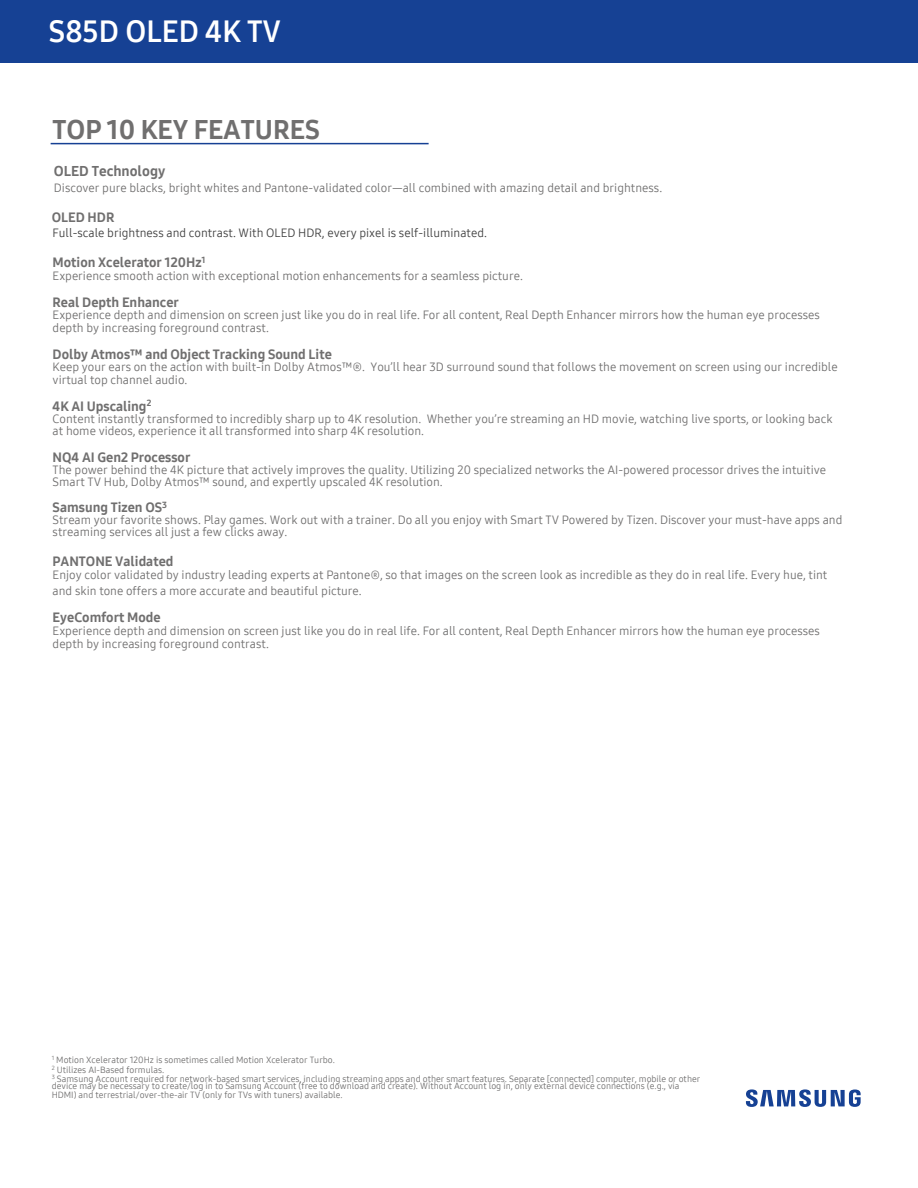
<style>
.page{position:relative;width:918px;height:1188px;background:#fff}
.page>*{position:absolute;margin:0;border:0;box-sizing:border-box;transform-origin:0 0}
.t1{font:30px "Samsung One 700";color:#fff}
.t2{font:27px "Samsung One 800";color:#706f6f}
.t3{font:14.25px "Samsung One 800";color:#706f6f}
.t4{font:13.5px "Samsung One 800";color:#706f6f}
.t5{font:12px/12.1px "Samsung One 400";color:#706f6f}
.t6{font:12px "Samsung One 400";color:#404040}
.t7{font:9px/9.4px "Samsung One 400";color:#706f6f}
</style>
<div class="page">
<div style="left:0;top:0;width:918px;height:62px;background:#164194"></div>
<svg style="left:746px;top:1089px;width:115px;height:18px"></svg>
<hr style="left:51px;top:143px;width:378px;height:1px;background:#164194">
<h1 class="t1" style="left:49px;top:11px;width:234px">S85D OLED 4K TV</h1>
<h2 class="t2" style="left:53px;top:111px;width:269px">TOP 10 KEY FEATURES</h2>
<p class="t3" style="left:54px;top:162px;width:113px">OLED Technology</p>
<p class="t5" style="left:54px;top:181px;width:610px">Discover pure blacks, bright whites and Pantone-validated color—all combined with amazing detail and brightness.</p>
<p class="t4" style="left:52px;top:208px;width:64px">OLED HDR</p>
<p class="t6" style="left:53px;top:224px;width:436px">Full-scale brightness and contrast. With OLED HDR, every pixel is self-illuminated.</p>
<p class="t4" style="left:53px;top:253px;width:155px">Motion Xcelerator 120Hz<sup>1</sup></p>
<p class="t5" style="left:53px;top:269px;width:472px">Experience smooth action with exceptional motion enhancements for a seamless picture.</p>
<p class="t4" style="left:53px;top:293px;width:128px">Real Depth Enhancer</p>
<p class="t5" style="left:53px;top:309px;width:769px">Experience depth and dimension on screen just like you do in real life. For all content, Real Depth Enhancer mirrors how the human eye processes depth by increasing foreground contrast.</p>
<p class="t4" style="left:53px;top:345px;width:281px">Dolby Atmos™ and Object Tracking Sound Lite</p>
<p class="t5" style="left:53px;top:361px;width:787px">Keep your ears on the action with built-in Dolby Atmos™®. You’ll hear 3D surround sound that follows the movement on screen using our incredible virtual top channel audio.</p>
<p class="t4" style="left:53px;top:397px;width:100px">4K AI Upscaling<sup>2</sup></p>
<p class="t5" style="left:53px;top:413px;width:782px">Content instantly transformed to incredibly sharp up to 4K resolution. Whether you’re streaming an HD movie, watching live sports, or looking back at home videos, experience it all transformed into sharp 4K resolution.</p>
<p class="t4" style="left:53px;top:448px;width:139px">NQ4 AI Gen2 Processor</p>
<p class="t5" style="left:53px;top:464px;width:775px;line-height:11.6px">The power behind the 4K picture that actively improves the quality. Utilizing 20 specialized networks the AI-powered processor drives the intuitive<br>Smart TV Hub, Dolby Atmos™ sound, and expertly upscaled 4K resolution.</p>
<p class="t4" style="left:53px;top:498px;width:116px">Samsung Tizen OS<sup>3</sup></p>
<p class="t5" style="left:53px;top:514px;width:791px;line-height:11.6px">Stream your favorite shows. Play games. Work out with a trainer. Do all you enjoy with Smart TV Powered by Tizen. Discover your must-have apps and streaming services all just a few clicks away.</p>
<p class="t4" style="left:53px;top:552px;width:122px">PANTONE Validated</p>
<p class="t5" style="left:53px;top:566px;width:776px;line-height:16.8px">Enjoy color validated by industry leading experts at Pantone®, so that images on the screen look as incredible as they do in real life. Every hue, tint and skin tone offers a more accurate and beautiful picture.</p>
<p class="t4" style="left:53px;top:608px;width:110px">EyeComfort Mode</p>
<p class="t5" style="left:53px;top:624px;width:769px;line-height:12.6px">Experience depth and dimension on screen just like you do in real life. For all content, Real Depth Enhancer mirrors how the human eye processes depth by increasing foreground contrast.</p>
<p class="t7" style="left:52px;top:1055px;width:650px"><sup>1</sup> Motion Xcelerator 120Hz is sometimes called Motion Xcelerator Turbo.<br><sup>2</sup> Utilizes AI-Based formulas.<br><sup>3</sup> Samsung Account required for network-based smart services, including streaming apps and other smart features. Separate [connected] computer, mobile or other</p>
<p class="t7" style="left:52px;top:1081px;width:629px">device may be necessary to create/log in to Samsung Account (free to download and create). Without Account log in, only external device connections (e.g., via<br>HDMI) and terrestrial/over-the-air TV (only for TVs with tuners) available.</p>
</div>
